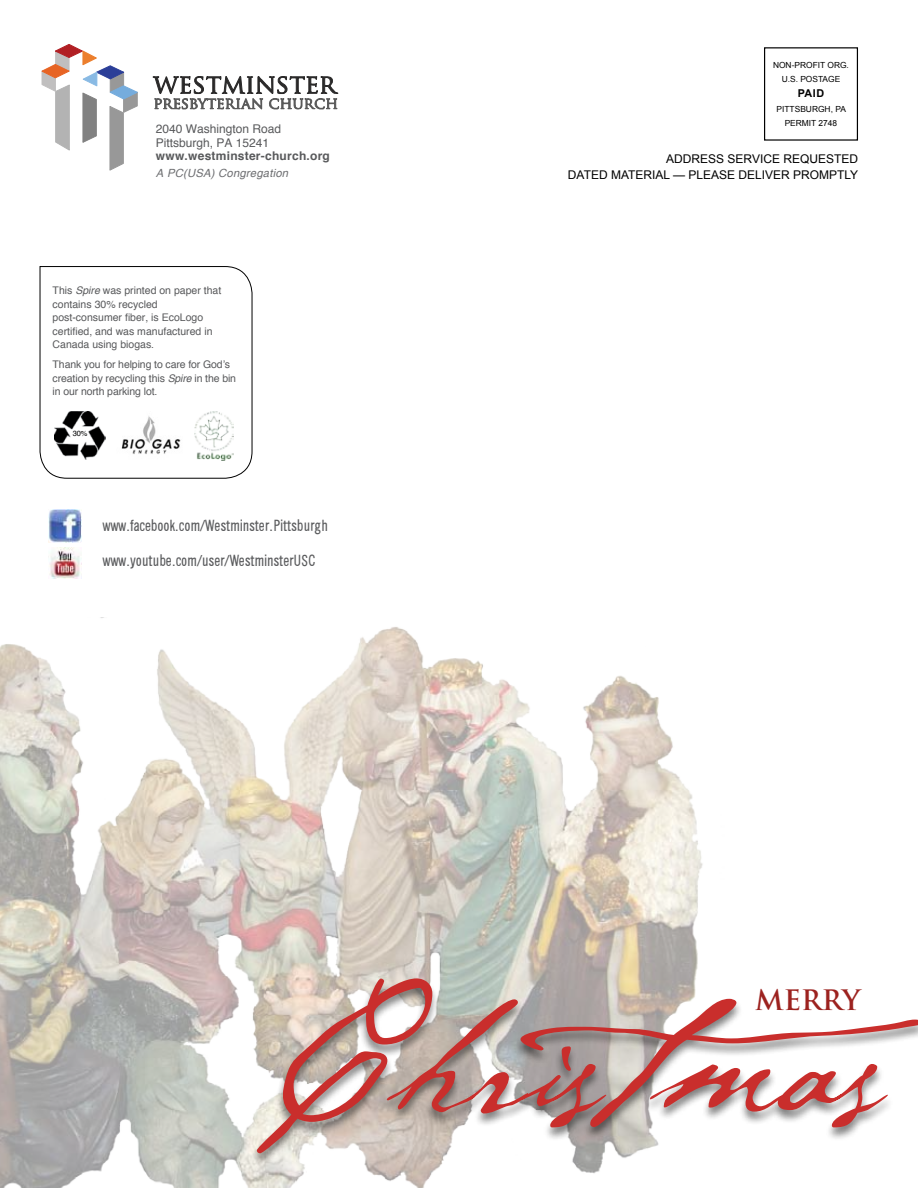
<style>
.page{position:relative;width:918px;height:1188px;background:#fff}
.page>*{position:absolute;margin:0;border:0;box-sizing:border-box;transform-origin:0 0}
.t1{font:700 27.45px "Trajan Pro";color:#9c221f}
.t2{font:15px "CHANL Plain";letter-spacing:-.01em;color:#5a5b5d}
.t3{font:12px "Arial";color:#000}
.t4{font:12px/13.5px "Helvetica";color:#58595b}
.t5{font:700 12px "Helvetica";letter-spacing:.02em;color:#58595b}
.t6{font:italic 11.25px "Helvetica";letter-spacing:.02em;color:#6d6e71}
.t7{font:700 10.8px "Arial";color:#000}
.t8{font:10.5px/13.5px "Helvetica";color:#58595b}
.t9{font:8.4px/14px "Arial";color:#000;text-align:center}
.t10{font:7.5px "Helvetica";color:#000}
.s1{font-style:italic}
.s2{font-family:"Helvetica Neue"}
</style>
<div class="page">
<div style="left:764px;top:47px;width:94px;height:94px;border:1px solid #000"></div>
<svg style="left:39px;top:266px;width:214px;height:213px"></svg>
<img style="left:194px;top:411px;width:40px;height:50px">
<img style="left:116px;top:411px;width:68px;height:50px">
<img style="left:55px;top:411px;width:51px;height:49px">
<svg style="left:153px;top:76px;width:185px;height:33px"></svg>
<svg style="left:41px;top:44px;width:97px;height:127px"></svg>
<img style="left:49px;top:510px;width:33px;height:32px">
<img style="left:50px;top:548px;width:32px;height:31px">
<img style="left:0;top:627px;width:703px;height:561px">
<div style="left:249px;top:977px;width:669px;height:190px;background:#000;opacity:.5"></div>
<svg style="left:257px;top:978px;width:661px;height:175px"></svg>
<p class="t4" style="left:156px;top:122px;width:127px">2040 Washington Road<br>Pittsburgh, PA 15241</p>
<p class="t5" style="left:156px;top:148px;width:176px">www.westminster-church.org</p>
<p class="t6" style="left:156px;top:167px;width:134px">A PC(USA) Congregation</p>
<p class="t8" style="left:53px;top:283px;width:170px">This <span class="s1">Spire</span> was printed on paper that contains 30% recycled post-consumer fiber, is EcoLogo certified, and was manufactured in<br>Canada using biogas.</p>
<p class="t8" style="left:53px;top:358px;width:185px">Thank you for helping to care for God’s creation by recycling this <span class="s1">Spire</span> in the bin in our north parking lot.</p>
<p class="t10" style="left:73px;top:428px;width:16px">30%</p>
<h2 class="t2" style="left:102px;top:518px;width:227px">www.facebook.com<span class="s2">/</span>Westminster.Pittsburgh</h2>
<h2 class="t2" style="left:102px;top:553px;width:215px">www.youtube.com<span class="s2">/</span>user<span class="s2">/</span>WestminsterUSC</h2>
<p class="t9" style="left:773px;top:58px;width:77px">NON-PROFIT ORG.<br>U.S. POSTAGE</p>
<p class="t7" style="left:798px;top:86px;width:28px">PAID</p>
<p class="t9" style="left:777px;top:102px;width:71px">PITTSBURGH, PA<br>PERMIT 2748</p>
<p class="t3" style="left:666px;top:151px;width:35px">ADDRESS</p>
<p class="t3" style="left:728px;top:151px;width:9px">SER</p>
<p class="t3" style="left:752px;top:151px;width:67px">VICE REQUESTE</p>
<p class="t3" style="left:849px;top:151px;width:10px">D</p>
<p class="t3" style="left:568px;top:167px;width:9px">DATE</p>
<p class="t3" style="left:599px;top:167px;width:21px">D MATERIA</p>
<p class="t3" style="left:664px;top:167px;width:49px">L — PLEASE</p>
<p class="t3" style="left:738px;top:167px;width:65px">DELIVER PROMPT</p>
<p class="t3" style="left:844px;top:167px;width:15px">LY</p>
<h1 class="t1" style="left:755px;top:983px;width:107px">MERRY</h1>
</div>
